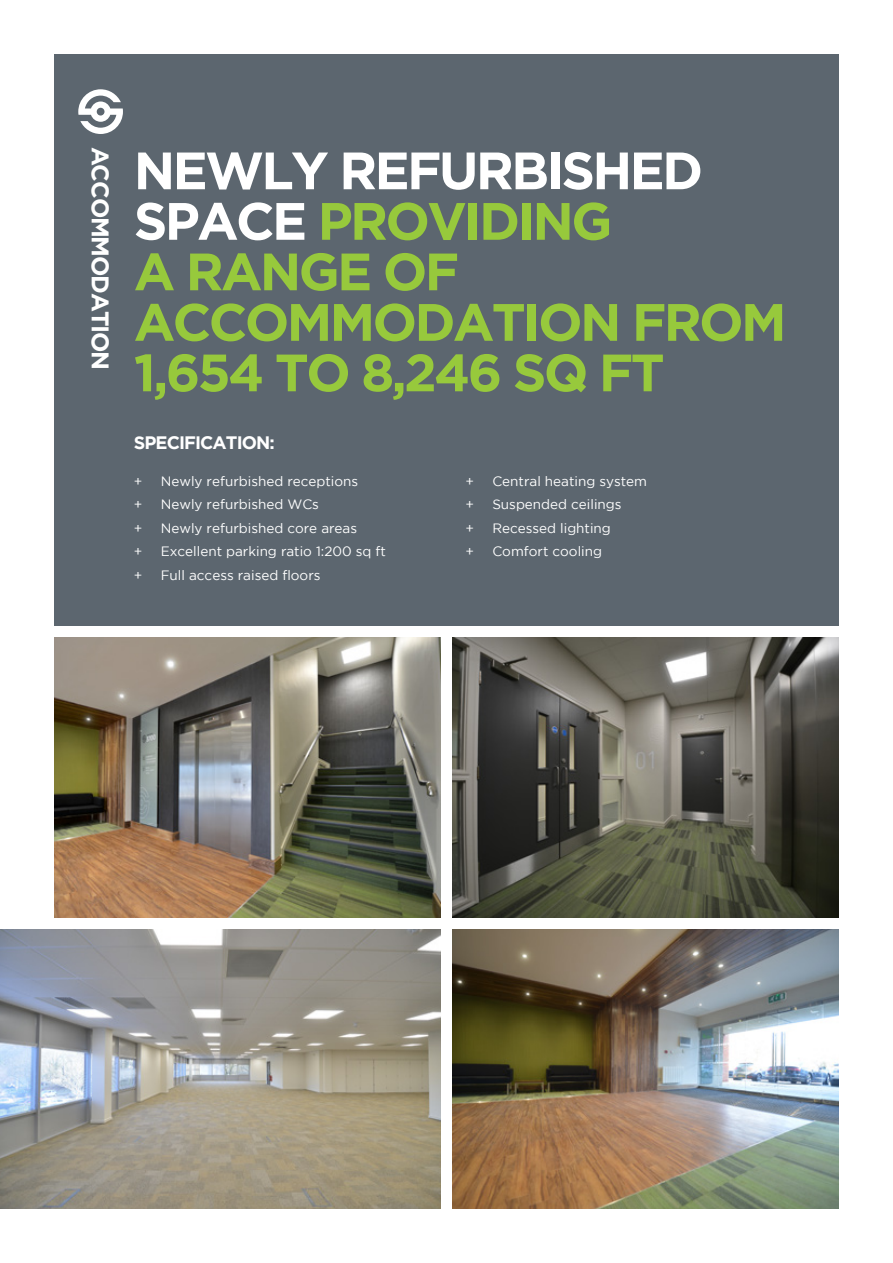
<style>
.page{position:relative;width:893px;height:1263px;background:#fff}
.page>*{position:absolute;margin:0;border:0;box-sizing:border-box;transform-origin:0 0}
.t1{font:700 52.5px/50.6px "Gotham";letter-spacing:-.05em;color:#97c93c}
.t2{font:700 24px "Gotham";letter-spacing:-.05em;color:#fff}
.t3{font:700 18px "Gotham";letter-spacing:-.05em;color:#fff}
.t4{font:13.5px "Gotham";color:#fff}
.s1{color:#fff}
</style>
<div class="page">
<div style="left:54px;top:54px;width:785px;height:571px;background:#5c666f"></div>
<img style="left:54px;top:638px;width:386px;height:279px">
<img style="left:0;top:930px;width:440px;height:279px">
<img style="left:453px;top:638px;width:386px;height:279px">
<img style="left:453px;top:930px;width:386px;height:279px">
<svg style="left:78px;top:89px;width:45px;height:45px"></svg>
<p class="t2" style="left:114px;top:147px;width:225px;rotate:90deg">ACCOMMODATION</p>
<p class="t1" style="left:134px;top:144px;width:654px"><span class="s1">NEWLY REFURBISHED<br>SPACE</span> PROVIDING<br>A RANGE OF<br>ACCOMMODATION FROM<br>1,654 TO 8,246 SQ FT</p>
<p class="t3" style="left:134px;top:432px;width:143px">SPECIFICATION:</p>
<p class="t4" style="left:134px;top:473px;width:10px">+</p>
<p class="t4" style="left:161px;top:473px;width:199px">Newly refurbished receptions</p>
<p class="t4" style="left:134px;top:497px;width:10px">+</p>
<p class="t4" style="left:161px;top:497px;width:160px">Newly refurbished WCs</p>
<p class="t4" style="left:134px;top:520px;width:10px">+</p>
<p class="t4" style="left:161px;top:520px;width:198px">Newly refurbished core areas</p>
<p class="t4" style="left:134px;top:544px;width:10px">+</p>
<p class="t4" style="left:161px;top:544px;width:227px">Excellent parking ratio 1:200 sq ft</p>
<p class="t4" style="left:134px;top:567px;width:10px">+</p>
<p class="t4" style="left:161px;top:567px;width:161px">Full access raised floors</p>
<p class="t4" style="left:465px;top:473px;width:10px">+</p>
<p class="t4" style="left:492px;top:473px;width:156px">Central heating system</p>
<p class="t4" style="left:465px;top:497px;width:10px">+</p>
<p class="t4" style="left:492px;top:497px;width:131px">Suspended ceilings</p>
<p class="t4" style="left:465px;top:520px;width:10px">+</p>
<p class="t4" style="left:492px;top:520px;width:120px">Recessed lighting</p>
<p class="t4" style="left:465px;top:544px;width:10px">+</p>
<p class="t4" style="left:492px;top:544px;width:111px">Comfort cooling</p>
</div>
